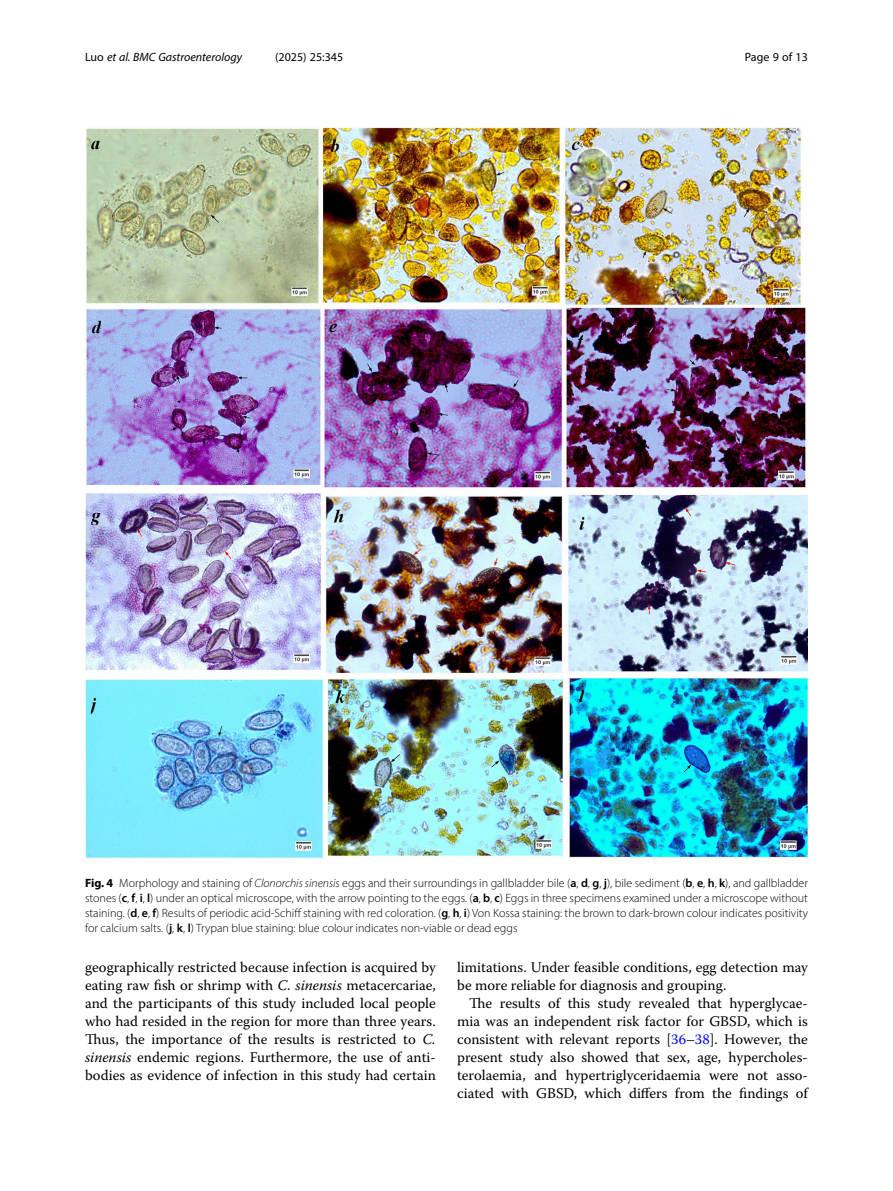
<style>
.page{position:relative;width:893px;height:1191px;background:#fff}
.page>*{position:absolute;margin:0;border:0;box-sizing:border-box;transform-origin:0 0}
.Body_Text{font:14.7px/18px "Warnock Pro";color:#000;text-align:justify}
.Body_Text_Indent{font:14.7px/18px "Warnock Pro";color:#000;text-align:justify}
.Figure_Caption{font:300 12px/15px "Myriad Pro";color:#000;text-align:justify}
.t1{font:italic 12px "Myriad Pro";color:#000}
.t2{font:12px "Myriad Pro";color:#000}
.s1{font-style:normal}
.s2{font-weight:700}
.s3{font-style:italic}
.s4{font-weight:600}
.s5{color:#00f}
</style>
<div class="page">
<img style="left:85px;top:126px;width:723px;height:733px">
<p class="t1" style="left:85px;top:50px;width:159px"><span class="s1">Luo</span> et al. BMC Gastroenterology</p>
<p class="t2" style="left:275px;top:50px;width:70px">(2025) 25:345</p>
<p class="t2" style="left:745px;top:50px;width:65px">Page 9 of 13</p>
<p class="Figure_Caption" style="left:85px;top:875px;width:724px"><span class="s2">Fig. 4</span> Morphology and staining of <span class="s3">Clonorchis sinensis</span> eggs and their surroundings in gallbladder bile (<span class="s4">a</span>, <span class="s4">d</span>, <span class="s4">g</span>, <span class="s4">j</span>), bile sediment (<span class="s4">b</span>, <span class="s4">e</span>, <span class="s4">h</span>, <span class="s4">k</span>), and gallbladder stones (<span class="s4">c</span>, <span class="s4">f</span>, <span class="s4">i</span>, <span class="s4">l</span>) under an optical microscope, with the arrow pointing to the eggs. (<span class="s4">a</span>, <span class="s4">b</span>, <span class="s4">c</span>) Eggs in three specimens examined under a microscope without staining. (<span class="s4">d</span>, <span class="s4">e</span>, <span class="s4">f</span>) Results of periodic acid-Schiff staining with red coloration. (<span class="s4">g</span>, <span class="s4">h</span>, <span class="s4">i</span>) Von Kossa staining: the brown to dark-brown colour indicates positivity for calcium salts. (<span class="s4">j</span>, <span class="s4">k</span>, <span class="s4">l</span>) Trypan blue staining: blue colour indicates non-viable or dead eggs</p>
<p class="Body_Text" style="left:85px;top:958px;width:352px">geographically restricted because infection is acquired by eating raw fish or shrimp with <span class="s3">C. sinensis</span> metacercariae, and the participants of this study included local people who had resided in the region for more than three years.<br>Thus, the importance of the results is restricted to <span class="s3">C. sinensis</span> endemic regions. Furthermore, the use of anti&shy;bodies as evidence of infection in this study had certain</p>
<p class="Body_Text" style="left:457px;top:958px;width:352px">limitations. Under feasible conditions, egg detection may be more reliable for diagnosis and grouping.</p>
<p class="Body_Text_Indent" style="left:457px;top:994px;width:352px;text-indent:12px">The results of this study revealed that hyperglycae&shy;mia was an independent risk factor for GBSD, which is consistent with relevant reports [<span class="s5">36</span>–<span class="s5">38</span>]. However, the present study also showed that sex, age, hypercholes&shy;terolaemia, and hypertriglyceridaemia were not asso&shy;ciated with GBSD, which differs from the findings of</p>
</div>
